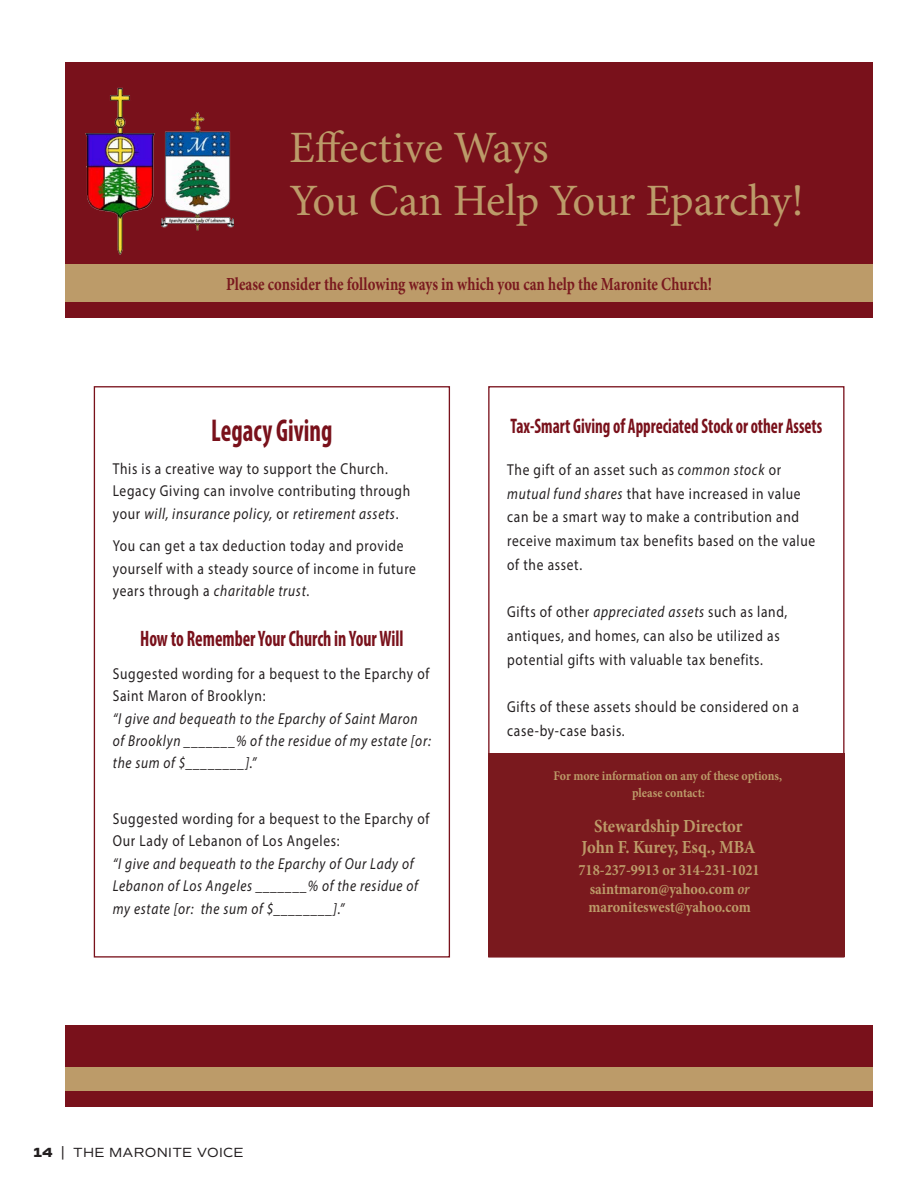
<style>
.page{position:relative;width:918px;height:1188px;background:#fff}
.page>*{position:absolute;margin:0;border:0;box-sizing:border-box;transform-origin:0 0}
.t1{font:44.85px/53.8px "Minion Pro";letter-spacing:-.01em;color:#bc9b69}
.t2{font:700 condensed 31.65px "Myriad Pro";color:#79111b;scale:.8 1}
.t3{font:700 condensed 22.5px "Myriad Pro";color:#79111b;scale:.8 1}
.t4{font:700 condensed 21.15px "Myriad Pro";color:#79111b;scale:.8 1}
.t5{font:700 18.45px "Minion Pro";color:#7a191e;scale:.8 1}
.t6{font:700 18.45px/21.1px "Minion Pro";color:#bc9b69;text-align:center;scale:.9 1}
.t7{font:15.9px/23.7px "Myriad Pro";letter-spacing:.05em;color:#231f20;scale:.85 1}
.t8{font:italic 15.9px/22.5px "Myriad Pro";letter-spacing:.05em;color:#231f20;scale:.85 1}
.t9{font:700 15.9px/18.5px "Minion Pro";color:#bc9b69;text-align:center;scale:.9 1}
.t10{font:13.5px "Commuters Sans";letter-spacing:.02em;color:#231f20}
.t11{font:700 13.2px/17.1px "Minion Pro";color:#bc9b69;text-align:center;scale:.9 1}
.s1{font-style:italic}
.s2{font-style:normal}
.s3{font-weight:600;font-style:italic}
.s4{font-weight:800}
</style>
<div class="page">
<div style="left:65px;top:62px;width:808px;height:256px;background:#79111b"></div>
<div style="left:65px;top:265px;width:808px;height:37px;background:#bc9b69"></div>
<div style="left:488px;top:754px;width:357px;height:203px;background:#7a191e"></div>
<div style="left:65px;top:1025px;width:808px;height:82px;background:#79111b"></div>
<div style="left:65px;top:1067px;width:808px;height:23px;background:#bc9b69"></div>
<img style="left:161px;top:113px;width:73px;height:117px">
<img style="left:84px;top:87px;width:72px;height:178px">
<p class="t1" style="left:289px;top:121px;width:516px">Effective Ways<br>You Can Help Your Eparchy!</p>
<p class="t5" style="left:226px;top:271px;width:609px">Please consider the following ways in which you can help the Maronite Church!</p>
<p class="t2" style="left:211px;top:410px;width:153px">Legacy Giving</p>
<p class="t7" style="left:113px;top:457px;width:351px;line-height:22.5px">This is a creative way to support the Church.<br>Legacy Giving can involve contributing through your <span class="s1">will, insurance policy,</span> or <span class="s1">retirement assets</span>.</p>
<p class="t7" style="left:113px;top:535px;width:358px;line-height:22.5px">You can get a tax deduction today and provide yourself with a steady source of income in future years through a <span class="s1">charitable trust</span>.</p>
<p class="t3" style="left:140px;top:624px;width:331px">How to Remember Your Church in Your Will</p>
<p class="t8" style="left:113px;top:662px;width:376px"><span class="s2">Suggested wording for a bequest to the Eparchy of Saint Maron of Brooklyn:<br></span>“I give and bequeath to the Eparchy of Saint Maron of Brooklyn _______% of the residue of my estate [or: the sum of $________].”</p>
<p class="t8" style="left:113px;top:807px;width:374px"><span class="s2">Suggested wording for a bequest to the Eparchy of Our Lady of Lebanon of Los Angeles:<br></span>“I give and bequeath to the Eparchy of Our Lady of Lebanon of Los Angeles _______% of the residue of my estate [or: the sum of $________].”</p>
<p class="t4" style="left:510px;top:412px;width:391px">Tax-Smart Giving of Appreciated Stock or other Assets</p>
<p class="t7" style="left:507px;top:458px;width:364px">The gift of an asset such as <span class="s1">common stock</span> or <span class="s1">mutual fund shares</span> that have increased in value can be a smart way to make a contribution and receive maximum tax benefits based on the value of the asset.</p>
<p class="t7" style="left:507px;top:600px;width:331px">Gifts of other <span class="s1">appreciated assets</span> such as land, antiques, and homes, can also be utilized as potential gifts with valuable tax benefits.</p>
<p class="t7" style="left:507px;top:695px;width:345px">Gifts of these assets should be considered on a case-by-case basis.</p>
<p class="t11" style="left:554px;top:767px;width:255px">For more information on any of these options, please contact:</p>
<p class="t6" style="left:581px;top:815px;width:195px">Stewardship Director<br>John F. Kurey, Esq., MBA</p>
<p class="t9" style="left:578px;top:861px;width:203px">718-237-9913 or 314-231-1021 saintmaron@yahoo.com <span class="s3">or </span>maroniteswest@yahoo.com</p>
<p class="t10" style="left:33px;top:1145px;width:212px"><span class="s4">14</span> | THE MARONITE VOICE</p>
</div>
